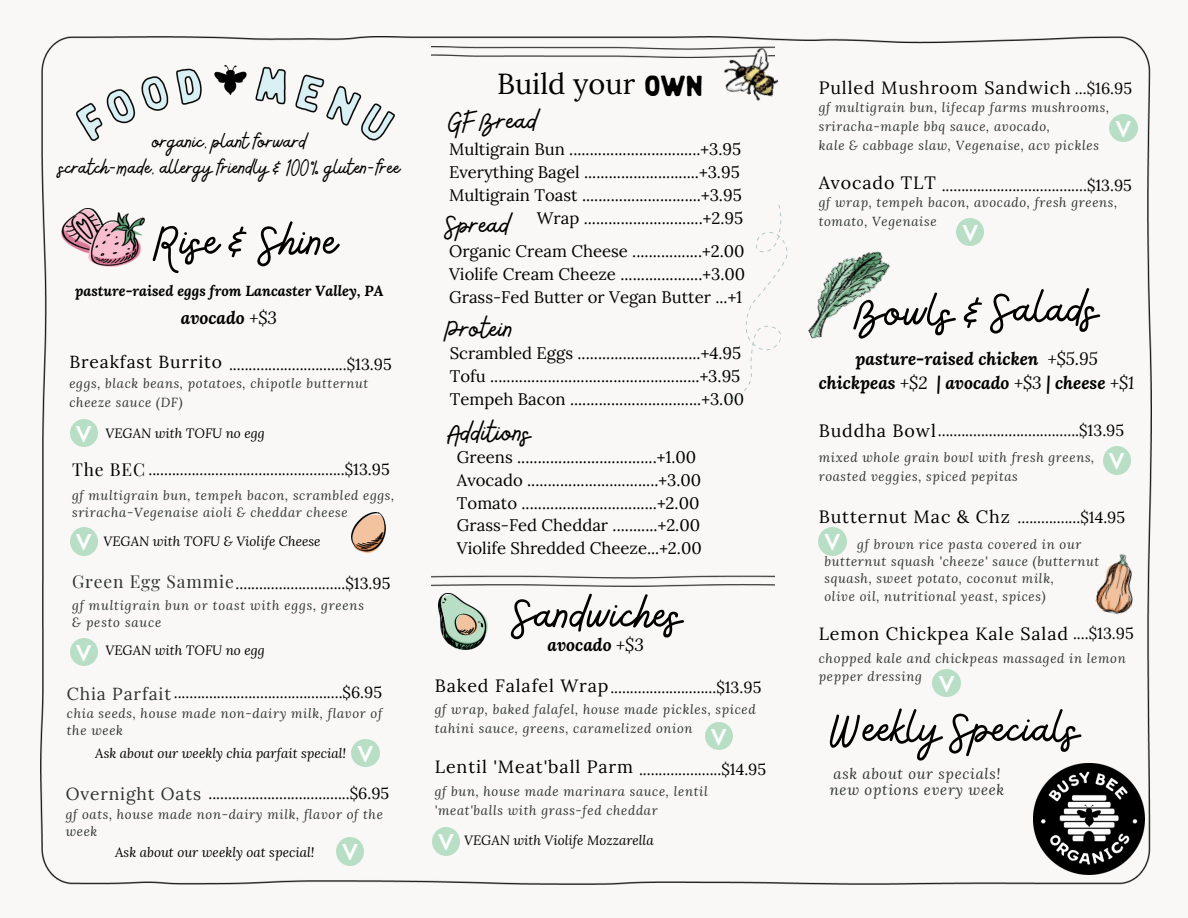
<style>
.page{position:relative;width:1188px;height:918px;background:#f9f8f7}
.page>*{position:absolute;margin:0;border:0;box-sizing:border-box;transform-origin:0 0}
.t1{font:52.65px "Bellaboo";color:#000}
.t2{font:31.65px "Bellaboo";color:#000}
.t3{font:28.95px "Lora";color:#000}
.t4{font:23.55px/26.1px "Bellaboo";color:#000;text-align:center}
.t5{font:700 22.8px "Brandon Grotesque";color:#fff}
.t6{font:17.85px "Lora";letter-spacing:.05em;color:#000}
.t7{font:italic 700 17.4px/24px "Lora";color:#000;text-align:center}
.t8{font:16.65px/22.8px "Lora";color:#000}
.t9{font:15.9px "Lora";color:#000}
.t10{font:italic 14.85px "Lora";letter-spacing:.05em;color:#2f342c}
.t11{font:italic 700 14.55px "Lora";color:#000}
.t12{font:italic 13.35px "Lora";color:#000}
.t13{font:italic 13.05px/17.4px "Lora";letter-spacing:.05em;color:#2f342c}
.s1{font-weight:400}
.s2{font-size:17.4px}
.s3{font-family:"Playfair Display";font-size:17.4px}
.s4{font-family:"Playfair Display";font-size:17.4px;color:#2f342c}
.s5{font-size:17.4px;color:#2f342c}
.s6{font-family:"Wilden";font-size:29.85px}
</style>
<div class="page">
<img style="left:40px;top:36px;width:1112px;height:848px">
<img style="left:70px;top:419px;width:28px;height:28px">
<img style="left:432px;top:828px;width:28px;height:27px">
<img style="left:70px;top:528px;width:28px;height:27px">
<img style="left:70px;top:638px;width:28px;height:28px">
<img style="left:336px;top:838px;width:28px;height:27px">
<img style="left:352px;top:739px;width:27px;height:28px">
<img style="left:431px;top:46px;width:343px;height:540px">
<img style="left:819px;top:528px;width:27px;height:27px">
<img style="left:1033px;top:763px;width:112px;height:111px">
<img style="left:933px;top:669px;width:27px;height:28px">
<img style="left:957px;top:219px;width:27px;height:27px">
<img style="left:1110px;top:114px;width:27px;height:28px">
<img style="left:705px;top:722px;width:27px;height:28px">
<img style="left:1103px;top:447px;width:27px;height:27px">
<img style="left:76px;top:65px;width:318px;height:76px">
<img style="left:61px;top:208px;width:83px;height:59px">
<img style="left:352px;top:512px;width:34px;height:41px">
<img style="left:439px;top:594px;width:48px;height:56px">
<img style="left:1094px;top:551px;width:48px;height:66px">
<img style="left:788px;top:243px;width:116px;height:98px">
<img style="left:719px;top:46px;width:63px;height:62px">
<svg style="left:731px;top:204px;width:57px;height:197px"></svg>
<h4 class="t4" style="left:58px;top:129px;width:343px">organic, plant forward<br>scratch-made, allergy friendly &amp; 100% gluten-free</h4>
<h1 class="t1" style="left:155px;top:208px;width:184px">Rise &amp; Shine</h1>
<h4 class="t11" style="left:75px;top:281px;width:310px">pasture-raised eggs from Lancaster Valley, PA</h4>
<p class="t7" style="left:181px;top:305px;width:98px">avocado <span class="s1">+$3</span></p>
<p class="t9" style="left:69px;top:354px;width:324px"><span class="s2">Breakfast Burrito</span> ..............................$13.95</p>
<p class="t13" style="left:69px;top:375px;width:300px">eggs, black beans, potatoes, chipotle butternut</p>
<h3 class="t13" style="left:69px;top:393px;width:115px">cheeze sauce (DF)</h3>
<h6 class="t5" style="left:76px;top:418px;width:17px">V</h6>
<p class="t12" style="left:105px;top:424px;width:161px">VEGAN with TOFU no egg</p>
<h2 class="t9" style="left:72px;top:459px;width:319px"><span class="s3">The BEC</span> ..................................................$13.95</h2>
<p class="t13" style="left:72px;top:487px;width:324px">gf multigrain bun, tempeh bacon, scrambled eggs,</p>
<h1 class="t13" style="left:72px;top:503px;width:277px">sriracha-Vegenaise aioli &amp; cheddar cheese</h1>
<p class="t5" style="left:76px;top:526px;width:17px">V</p>
<h2 class="t12" style="left:103px;top:532px;width:219px">VEGAN with TOFU &amp; Violife Cheese</h2>
<h4 class="t9" style="left:72px;top:573px;width:320px"><span class="s4">Green Egg Sammie</span>............................$13.95</h4>
<h5 class="t13" style="left:72px;top:596px;width:293px">gf multigrain bun or toast with eggs, greens</h5>
<h4 class="t13" style="left:72px;top:614px;width:91px">&amp; pesto sauce</h4>
<p class="t5" style="left:76px;top:637px;width:17px">V</p>
<h4 class="t12" style="left:105px;top:642px;width:161px">VEGAN with TOFU no egg</h4>
<p class="t9" style="left:67px;top:682px;width:317px"><span class="s5">Chia Parfait</span> ...........................................$6.95</p>
<p class="t13" style="left:67px;top:704px;width:317px">chia seeds, house made non-dairy milk, flavor of the week</p>
<h1 class="t12" style="left:95px;top:744px;width:252px">Ask about our weekly chia parfait special!</h1>
<p class="t5" style="left:358px;top:738px;width:17px">V</p>
<h2 class="t9" style="left:66px;top:783px;width:325px"><span class="s5">Overnight Oats</span> ....................................$6.95</h2>
<h4 class="t13" style="left:66px;top:805px;width:319px">gf oats, house made non-dairy milk, flavor of the week</h4>
<h1 class="t12" style="left:115px;top:843px;width:201px">Ask about our weekly oat special!</h1>
<p class="t5" style="left:342px;top:836px;width:17px">V</p>
<p class="t3" style="left:497px;top:65px;width:207px">Build your <span class="s6">Own</span></p>
<p class="t2" style="left:447px;top:100px;width:91px">GF Bread</p>
<p class="t8" style="left:449px;top:138px;width:296px;text-align:right">Multigrain Bun ................................+3.95<br>Everything Bagel ............................+3.95<br>Multigrain Toast .............................+3.95<br>Wrap .............................+2.95</p>
<h4 class="t2" style="left:446px;top:204px;width:65px">Spread</h4>
<h6 class="t8" style="left:449px;top:240px;width:298px;text-align:justify">Organic Cream Cheese .................+2.00<br>Violife Cream Cheeze ....................+3.00<br>Grass-Fed Butter or Vegan Butter ...+1</h6>
<p class="t8" style="left:450px;top:341px;width:296px">Scrambled Eggs ..............................+4.95<br>Tofu ...................................................+3.95<br>Tempeh Bacon ................................+3.00</p>
<h4 class="t2" style="left:446px;top:308px;width:69px">Protein</h4>
<p class="t2" style="left:446px;top:412px;width:86px">Additions</p>
<p class="t8" style="left:457px;top:445px;width:246px">Greens ..................................+1.00<br>Avocado ................................+3.00<br>Tomato .................................+2.00<br>Grass-Fed Cheddar ...........+2.00<br>Violife Shredded Cheeze...+2.00</p>
<p class="t1" style="left:514px;top:581px;width:170px">Sandwiches</p>
<p class="t7" style="left:548px;top:632px;width:98px">avocado <span class="s1">+$3</span></p>
<h4 class="t6" style="left:435px;top:674px;width:175px">Baked Falafel Wrap</h4>
<p class="t9" style="left:610px;top:677px;width:153px">...........................$13.95</p>
<h1 class="t9" style="left:1075px;top:78px;width:59px">...$16.95</h1>
<p class="t6" style="left:819px;top:76px;width:254px">Pulled Mushroom Sandwich</p>
<h6 class="t13" style="left:819px;top:98px;width:292px;line-height:18.9px">gf multigrain bun, lifecap farms mushrooms, sriracha-maple bbq sauce, avocado,</h6>
<p class="t13" style="left:819px;top:136px;width:282px">kale &amp; cabbage slaw, Vegenaise, acv pickles</p>
<h6 class="t5" style="left:1116px;top:113px;width:17px">V</h6>
<p class="t6" style="left:819px;top:171px;width:119px">Avocado TLT</p>
<p class="t9" style="left:942px;top:175px;width:192px">.....................................$13.95</p>
<p class="t13" style="left:819px;top:194px;width:300px">gf wrap, tempeh bacon, avocado, fresh greens,</p>
<p class="t13" style="left:819px;top:212px;width:119px">tomato, Vegenaise</p>
<h4 class="t5" style="left:963px;top:217px;width:17px">V</h4>
<h4 class="t1" style="left:857px;top:278px;width:129px">Bowls &amp;</h4>
<p class="t1" style="left:993px;top:275px;width:107px">Salads</p>
<p class="t7" style="left:819px;top:347px;width:317px">pasture-raised chicken <span class="s1">+$5.95 </span>chickpeas <span class="s1">+$2</span> | avocado <span class="s1">+$3</span> | cheese <span class="s1">+$1</span></p>
<p class="t9" style="left:938px;top:420px;width:188px">....................................$13.95</p>
<h6 class="t6" style="left:819px;top:419px;width:119px">Buddha Bowl</h6>
<p class="t13" style="left:819px;top:449px;width:277px">mixed whole grain bowl with fresh greens,</p>
<h4 class="t13" style="left:819px;top:467px;width:201px">roasted veggies, spiced pepitas</h4>
<p class="t5" style="left:1109px;top:445px;width:17px">V</p>
<h4 class="t6" style="left:819px;top:505px;width:193px">Butternut Mac &amp; Chz</h4>
<p class="t9" style="left:1018px;top:507px;width:109px">................$14.95</p>
<p class="t5" style="left:825px;top:526px;width:17px">V</p>
<h6 class="t13" style="left:825px;top:535px;width:276px;text-indent:33px">gf brown rice pasta covered in our butternut squash 'cheeze' sauce (butternut squash, sweet potato, coconut milk,</h6>
<p class="t13" style="left:825px;top:587px;width:223px">olive oil, nutritional yeast, spices)</p>
<h6 class="t6" style="left:819px;top:623px;width:251px">Lemon Chickpea Kale Salad</h6>
<p class="t9" style="left:1073px;top:623px;width:62px">....$13.95</p>
<p class="t13" style="left:819px;top:649px;width:308px">chopped kale and chickpeas massaged in lemon pepper dressing</p>
<p class="t5" style="left:939px;top:668px;width:17px">V</p>
<p class="t13" style="left:435px;top:700px;width:322px">gf wrap, baked falafel, house made pickles, spiced</p>
<p class="t13" style="left:435px;top:719px;width:259px">tahini sauce, greens, caramelized onion</p>
<p class="t1" style="left:830px;top:695px;width:251px">Weekly Specials</p>
<p class="t5" style="left:711px;top:721px;width:17px">V</p>
<h4 class="t6" style="left:435px;top:755px;width:200px">Lentil 'Meat'ball Parm</h4>
<p class="t9" style="left:639px;top:759px;width:129px">.....................$14.95</p>
<h2 class="t10" style="left:834px;top:763px;width:169px">ask about our specials!</h2>
<h2 class="t13" style="left:435px;top:783px;width:274px">gf bun, house made marinara sauce, lentil</h2>
<h2 class="t10" style="left:830px;top:780px;width:176px">new options every week</h2>
<h2 class="t13" style="left:435px;top:802px;width:224px">'meat'balls with grass-fed cheddar</h2>
<p class="t5" style="left:438px;top:827px;width:17px">V</p>
<p class="t12" style="left:464px;top:831px;width:191px">VEGAN with Violife Mozzarella</p>
</div>
